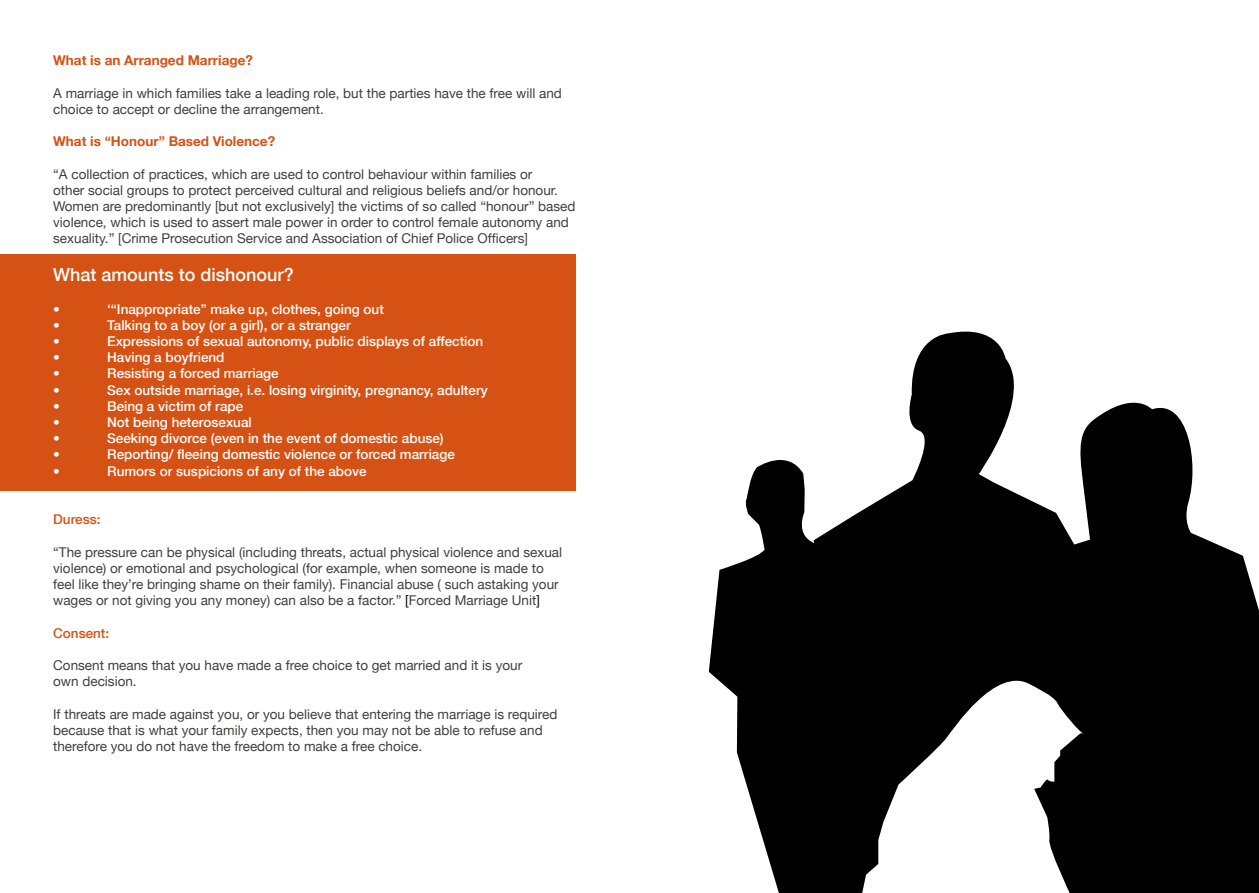
<style>
.page{position:relative;width:1259px;height:893px;background:#fff}
.page>*{position:absolute;margin:0;border:0;box-sizing:border-box;transform-origin:0 0}
.t1{font:500 18px "Helvetica Neue";color:#fff}
.t2{font:13.5px/16.2px "Helvetica Neue";color:#3f3f3e}
.t3{font:500 13.5px "Helvetica Neue";color:#fff}
.t4{font:700 13.5px "Helvetica Neue";color:#d65114}
.t5{font:500 13.5px "Helvetica Neue";color:#d65114}
.s1{color:#000}
.s2{color:#d55215}
</style>
<div class="page">
<div style="left:0;top:255px;width:575px;height:236px;background:#d65114"></div>
<svg style="left:709px;top:460px;width:96px;height:433px;fill:#000"></svg>
<svg style="left:1112px;top:402px;width:147px;height:491px;background:#262626"></svg>
<svg style="left:805px;top:333px;width:307px;height:560px;fill:#000"></svg>
<svg style="left:948px;top:331px;width:57px;height:27px"></svg>
<svg style="left:848px;top:665px;width:235px;height:228px"></svg>
<p class="t4" style="left:53px;top:50px;width:201px">What is an Arranged Marriage?</p>
<p class="t2" style="left:53px;top:85px;width:510px">A marriage in which families take a leading role, but the parties have the free will and choice to accept or decline the arrangement.</p>
<p class="t4" style="left:53px;top:131px;width:223px">What is “Honour” Based Violence?</p>
<p class="t2" style="left:53px;top:166px;width:524px">“A collection of practices, which are used to control behaviour within families or<br>other social groups to protect perceived cultural and religious beliefs and/or honour.<br>Women are predominantly [but not exclusively] the victims of so called “honour” based violence, which is used to assert male power in order to control female autonomy and sexuality.” [Crime Prosecution Service and Association of Chief Police Officers]</p>
<h1 class="t1" style="left:53px;top:264px;width:242px">What amounts to dishonour?</h1>
<p class="t3" style="left:53px;top:301px;width:8px">•</p>
<p class="t3" style="left:107px;top:301px;width:278px">‘“Inappropriate” make up, clothes, going out</p>
<p class="t3" style="left:53px;top:317px;width:8px">•</p>
<p class="t3" style="left:107px;top:317px;width:245px">Talking to a boy (or a girl), or a stranger</p>
<p class="t3" style="left:53px;top:333px;width:8px">•</p>
<p class="t3" style="left:107px;top:333px;width:377px">Expressions of sexual autonomy, public displays of affection</p>
<p class="t3" style="left:53px;top:349px;width:8px">•</p>
<p class="t3" style="left:107px;top:349px;width:119px">Having a boyfriend</p>
<p class="t3" style="left:53px;top:366px;width:8px">•</p>
<p class="t3" style="left:107px;top:366px;width:173px">Resisting a forced marriage</p>
<p class="t3" style="left:53px;top:382px;width:8px">•</p>
<p class="t3" style="left:107px;top:382px;width:382px">Sex outside marriage, i.e. losing virginity, pregnancy, adultery</p>
<p class="t3" style="left:53px;top:398px;width:8px">•</p>
<p class="t3" style="left:107px;top:398px;width:138px">Being a victim of rape</p>
<p class="t3" style="left:53px;top:414px;width:8px">•</p>
<p class="t3" style="left:107px;top:414px;width:146px">Not being heterosexual</p>
<p class="t3" style="left:53px;top:430px;width:8px">•</p>
<p class="t3" style="left:107px;top:430px;width:338px">Seeking divorce (even in the event of domestic abuse)</p>
<p class="t3" style="left:53px;top:447px;width:8px">•</p>
<p class="t3" style="left:107px;top:447px;width:349px">Reporting/ fleeing domestic violence or forced marriage</p>
<p class="t3" style="left:53px;top:463px;width:8px">•</p>
<p class="t3" style="left:107px;top:463px;width:261px">Rumors or suspicions of any of the above</p>
<p class="t5" style="left:53px;top:511px;width:49px">Duress:</p>
<p class="t2" style="left:53px;top:544px;width:510px">“The pressure can be physical (including threats, actual physical violence and sexual violence) or emotional and psychological (for example, when someone is made to feel like they’re bringing shame on their family). Financial abuse ( such astaking your wages or not giving you any money) can also be a factor.” <span class="s1">[</span>Forced Marriage Unit<span class="s1">]</span></p>
<p class="t5" style="left:53px;top:625px;width:58px">Consen<span class="s2">t:</span></p>
<p class="t2" style="left:53px;top:657px;width:470px">Consent means that you have made a free choice to get married and it is your own decision.</p>
<p class="t2" style="left:53px;top:706px;width:506px">If threats are made against you, or you believe that entering the marriage is required because that is what your family expects, then you may not be able to refuse and therefore you do not have the freedom to make a free choice.</p>
</div>
